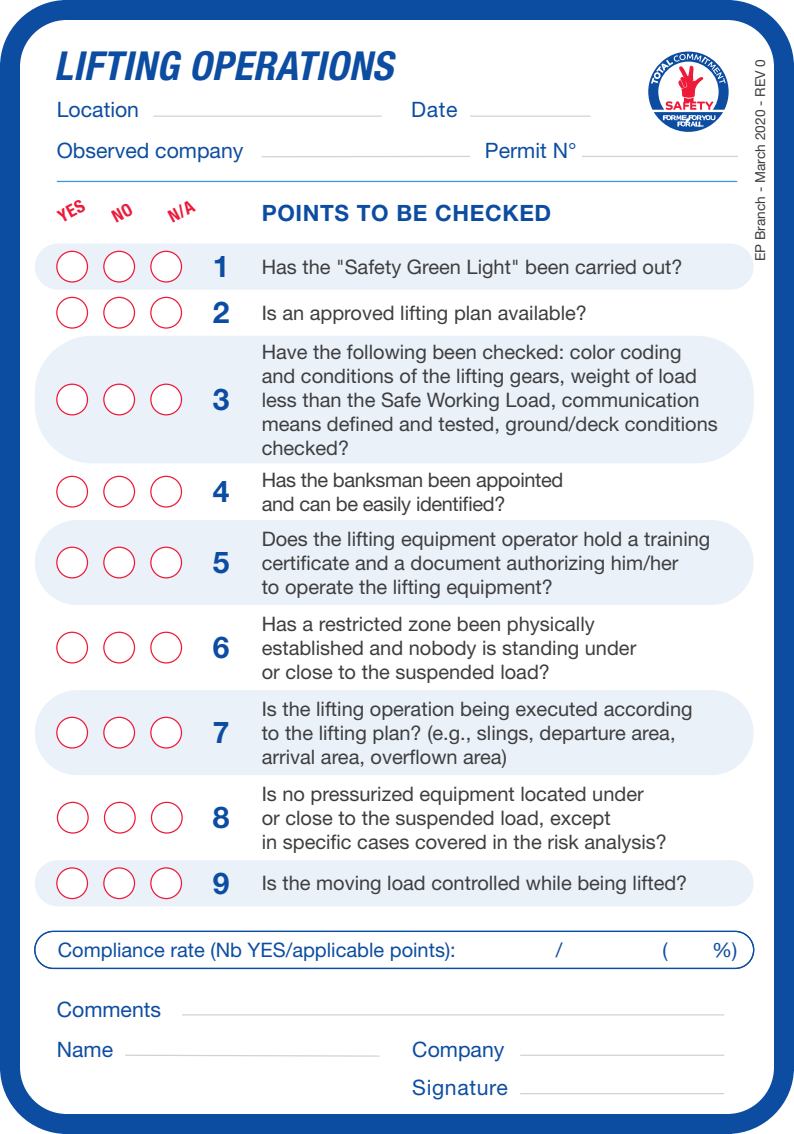
<style>
.page{position:relative;width:794px;height:1134px;background:#fff}
.page>*{position:absolute;margin:0;border:0;box-sizing:border-box;transform-origin:0 0}
.Texte{font:italic 700 condensed 40px "Helvetica Neue LT Com";letter-spacing:.01em;color:#0d4da1}
.Texte-2{font:700 30px "Helvetica Neue LT Std";color:#0d4da1}
.Texte-3{font:700 22.5px "Helvetica Neue LT Std";letter-spacing:.03em;color:#0d4da1}
.Texte-4{font:21.25px "Helvetica Neue LT Std";color:#0d4da1}
.Texte-5{font:21.25px "Helvetica Neue LT Std";letter-spacing:.03em;color:#0d4da1}
.Texte_courant{font:20px/24px "Helvetica Neue LT Std";color:#3e3e3f}
.Texte_courant-2{font:20px/24px "Helvetica Neue LT Std";letter-spacing:-.02em;color:#3e3e3f}
.Texte-6{font:20px "Helvetica Neue LT Std";color:#0d4da1}
.Texte_courant-3{font:13.75px "Helvetica Neue LT Std";color:#3e3e3f}
</style>
<div class="page">
<div style="left:35px;top:520px;width:718px;height:85px;background:#eaf1f9;border-radius:43px"></div>
<div style="left:35px;top:860px;width:718px;height:46px;background:#eaf1f9;border-radius:23px"></div>
<div style="left:35px;top:244px;width:718px;height:46px;background:#eaf1f9;border-radius:23px"></div>
<div style="left:35px;top:336px;width:718px;height:127px;background:#eaf1f9;border-radius:57px"></div>
<div style="left:35px;top:690px;width:718px;height:85px;background:#eaf1f9;border-radius:43px"></div>
<div style="left:57px;top:251px;width:30px;height:31px;background:#fff;border-radius:50%"></div>
<div style="left:56px;top:251px;width:32px;height:32px;border:1px solid #ed1a3a;border-radius:50%"></div>
<div style="left:104px;top:251px;width:30px;height:31px;background:#fff;border-radius:50%"></div>
<div style="left:103px;top:251px;width:32px;height:32px;border:1px solid #ed1a3a;border-radius:50%"></div>
<div style="left:151px;top:251px;width:30px;height:31px;background:#fff;border-radius:50%"></div>
<div style="left:150px;top:251px;width:32px;height:32px;border:1px solid #ed1a3a;border-radius:50%"></div>
<div style="left:56px;top:297px;width:32px;height:32px;border:1px solid #ed1a3a;border-radius:50%"></div>
<div style="left:103px;top:297px;width:32px;height:32px;border:1px solid #ed1a3a;border-radius:50%"></div>
<div style="left:150px;top:297px;width:32px;height:32px;border:1px solid #ed1a3a;border-radius:50%"></div>
<div style="left:57px;top:384px;width:30px;height:31px;background:#fff;border-radius:50%"></div>
<div style="left:56px;top:384px;width:32px;height:31px;border:1px solid #ed1a3a;border-radius:50%"></div>
<div style="left:104px;top:384px;width:30px;height:31px;background:#fff;border-radius:50%"></div>
<div style="left:103px;top:384px;width:32px;height:31px;border:1px solid #ed1a3a;border-radius:50%"></div>
<div style="left:151px;top:384px;width:30px;height:31px;background:#fff;border-radius:50%"></div>
<div style="left:150px;top:384px;width:32px;height:31px;border:1px solid #ed1a3a;border-radius:50%"></div>
<div style="left:56px;top:476px;width:32px;height:32px;border:1px solid #ed1a3a;border-radius:50%"></div>
<div style="left:103px;top:476px;width:32px;height:32px;border:1px solid #ed1a3a;border-radius:50%"></div>
<div style="left:150px;top:476px;width:32px;height:32px;border:1px solid #ed1a3a;border-radius:50%"></div>
<div style="left:57px;top:547px;width:30px;height:31px;background:#fff;border-radius:50%"></div>
<div style="left:56px;top:547px;width:32px;height:31px;border:1px solid #ed1a3a;border-radius:50%"></div>
<div style="left:104px;top:547px;width:30px;height:31px;background:#fff;border-radius:50%"></div>
<div style="left:103px;top:547px;width:32px;height:31px;border:1px solid #ed1a3a;border-radius:50%"></div>
<div style="left:151px;top:547px;width:30px;height:31px;background:#fff;border-radius:50%"></div>
<div style="left:150px;top:547px;width:32px;height:31px;border:1px solid #ed1a3a;border-radius:50%"></div>
<div style="left:57px;top:717px;width:30px;height:31px;background:#fff;border-radius:50%"></div>
<div style="left:56px;top:717px;width:32px;height:31px;border:1px solid #ed1a3a;border-radius:50%"></div>
<div style="left:104px;top:717px;width:30px;height:31px;background:#fff;border-radius:50%"></div>
<div style="left:103px;top:717px;width:32px;height:31px;border:1px solid #ed1a3a;border-radius:50%"></div>
<div style="left:151px;top:717px;width:30px;height:31px;background:#fff;border-radius:50%"></div>
<div style="left:150px;top:717px;width:32px;height:31px;border:1px solid #ed1a3a;border-radius:50%"></div>
<div style="left:56px;top:632px;width:32px;height:31px;border:1px solid #ed1a3a;border-radius:50%"></div>
<div style="left:103px;top:632px;width:32px;height:31px;border:1px solid #ed1a3a;border-radius:50%"></div>
<div style="left:150px;top:632px;width:32px;height:31px;border:1px solid #ed1a3a;border-radius:50%"></div>
<div style="left:57px;top:868px;width:30px;height:30px;background:#fff;border-radius:50%"></div>
<div style="left:56px;top:867px;width:32px;height:32px;border:1px solid #ed1a3a;border-radius:50%"></div>
<div style="left:104px;top:868px;width:30px;height:30px;background:#fff;border-radius:50%"></div>
<div style="left:103px;top:867px;width:32px;height:32px;border:1px solid #ed1a3a;border-radius:50%"></div>
<div style="left:151px;top:868px;width:30px;height:30px;background:#fff;border-radius:50%"></div>
<div style="left:150px;top:867px;width:32px;height:32px;border:1px solid #ed1a3a;border-radius:50%"></div>
<div style="left:0;top:0;width:794px;height:1134px;border:20px solid #0d4da1;border-radius:57px"></div>
<div style="left:57px;top:802px;width:32px;height:32px;border:1px solid #ed1a3a;border-radius:50%"></div>
<div style="left:104px;top:802px;width:32px;height:32px;border:1px solid #ed1a3a;border-radius:50%"></div>
<div style="left:151px;top:802px;width:32px;height:32px;border:1px solid #ed1a3a;border-radius:50%"></div>
<hr style="left:57px;top:181px;width:680px;height:1px;background:#4194d0">
<hr style="left:153px;top:116px;width:229px;height:1px;background:#d1d2d4">
<hr style="left:262px;top:156px;width:208px;height:1px;background:#d1d2d4">
<hr style="left:470px;top:116px;width:120px;height:1px;background:#d1d2d4">
<hr style="left:182px;top:1014px;width:542px;height:1px;background:#d1d2d4">
<hr style="left:520px;top:1093px;width:204px;height:1px;background:#d1d2d4">
<svg style="left:125px;top:1054px;width:255px;height:3px"></svg>
<hr style="left:520px;top:1054px;width:204px;height:2px;background:#d1d2d4">
<div style="left:34px;top:931px;width:720px;height:38px;border:1px solid #0d4da1;border-radius:19px"></div>
<div style="left:646px;top:49px;width:85px;height:85px;border:35px solid #fff;border-radius:50%"></div>
<svg style="left:648px;top:52px;width:80px;height:80px"></svg>
<hr style="left:582px;top:156px;width:156px;height:1px;background:#d1d2d4">
<div style="left:63px;top:0;width:668px;height:8px;background:#0d4da1"></div>
<div style="left:63px;top:1126px;width:668px;height:8px;background:#0d4da1"></div>
<div style="left:0;top:63px;width:7px;height:1007px;background:#0d4da1"></div>
<div style="left:787px;top:63px;width:7px;height:1007px;background:#0d4da1"></div>
<p class="Texte" style="left:54px;top:42px;width:340px">LIFTING OPERATIONS</p>
<p class="Texte-4" style="left:57px;top:97px;width:84px">Location</p>
<p class="Texte-4" style="left:57px;top:138px;width:188px">Observed company</p>
<p class="Texte-4" style="left:411px;top:97px;width:48px">Date</p>
<p class="Texte-4" style="left:485px;top:138px;width:93px">Permit N°</p>
<p class="Texte-2" style="left:213px;top:248px;width:18px">1</p>
<p class="Texte-2" style="left:213px;top:294px;width:18px">2</p>
<p class="Texte-2" style="left:213px;top:381px;width:18px">3</p>
<p class="Texte-2" style="left:213px;top:473px;width:18px">4</p>
<p class="Texte-2" style="left:213px;top:544px;width:18px">5</p>
<p class="Texte-2" style="left:213px;top:629px;width:18px">6</p>
<p class="Texte-2" style="left:213px;top:714px;width:18px">7</p>
<p class="Texte-2" style="left:213px;top:799px;width:18px">8</p>
<p class="Texte-2" style="left:213px;top:865px;width:18px">9</p>
<p class="Texte-3" style="left:262px;top:199px;width:291px">POINTS TO BE CHECKED</p>
<p class="Texte_courant" style="left:262px;top:254px;width:422px">Has the "Safety Green Light" been carried out?</p>
<p class="Texte_courant" style="left:262px;top:300px;width:327px">Is an approved lifting plan available?</p>
<p class="Texte_courant" style="left:262px;top:339px;width:458px">Have the following been checked: color coding and conditions of the lifting gears, weight of load less than the Safe Working Load, communication means defined and tested, ground/deck conditions checked?</p>
<p class="Texte_courant-2" style="left:262px;top:467px;width:303px">Has the banksman been appointed and can be easily identified?</p>
<p class="Texte_courant" style="left:262px;top:526px;width:450px">Does the lifting equipment operator hold a training certificate and a document authorizing him/her<br>to operate the lifting equipment?</p>
<p class="Texte_courant" style="left:262px;top:611px;width:376px">Has a restricted zone been physically established and nobody is standing under or close to the suspended load?</p>
<p class="Texte_courant" style="left:262px;top:696px;width:432px">Is the lifting operation being executed according to the lifting plan? (e.g., slings, departure area, arrival area, overflown area)</p>
<p class="Texte_courant" style="left:262px;top:781px;width:407px">Is no pressurized equipment located under<br>or close to the suspended load, except<br>in specific cases covered in the risk analysis?</p>
<p class="Texte_courant" style="left:262px;top:871px;width:427px">Is the moving load controlled while being lifted?</p>
<p class="Texte_courant-3" style="left:752px;top:261px;width:203px;rotate:-90deg">EP Branch - March 2020 - REV 0</p>
<p class="Texte-6" style="left:58px;top:938px;width:399px">Compliance rate (Nb YES/applicable points):</p>
<p class="Texte-6" style="left:556px;top:938px;width:8px">/</p>
<p class="Texte-6" style="left:662px;top:938px;width:7px">(</p>
<p class="Texte-6" style="left:712px;top:938px;width:27px">%)</p>
<p class="Texte-4" style="left:57px;top:996px;width:106px">Comments</p>
<p class="Texte-4" style="left:57px;top:1036px;width:58px">Name</p>
<p class="Texte-4" style="left:412px;top:1036px;width:94px">Company</p>
<p class="Texte-5" style="left:412px;top:1074px;width:97px">Signature</p>
</div>
